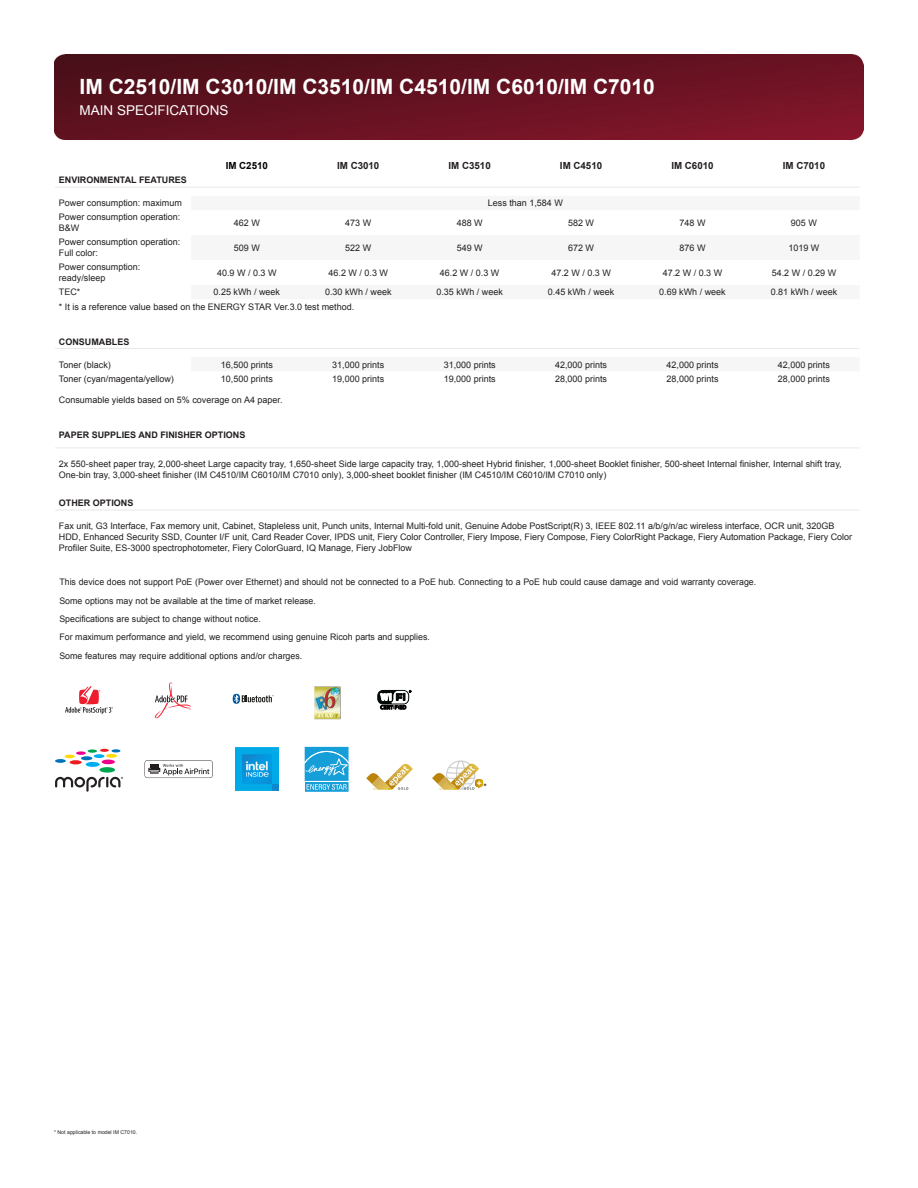
<style>
.page{position:relative;width:918px;height:1188px;background:#fff}
.page>*{position:absolute;margin:0;border:0;box-sizing:border-box;transform-origin:0 0}
.Paragraph_Style1{font:700 21px "Arial";color:#fff}
.Spec_Sub{font:13.5px "Arial";color:#fff}
.t1{font:700 9.75px "Arial";color:#231f20}
.Paragraph_Style1-2{font:700 9.75px "Arial";color:#000}
.PG2_RIC2012-SpecNote{font:9px/10.8px "Arial";color:#231f20}
.t2{font:700 9px "Arial";color:#231f20}
.PG2_RIC2012-SpecNote-2{font:5.25px "Arial";color:#231f20}
</style>
<div class="page">
<img style="left:54px;top:54px;width:810px;height:85px">
<hr style="left:55px;top:187px;width:136px;height:1px;background:#e7e8e9">
<hr style="left:191px;top:187px;width:112px;height:1px;background:#e7e8e9">
<hr style="left:303px;top:187px;width:111px;height:1px;background:#e7e8e9">
<hr style="left:414px;top:187px;width:111px;height:1px;background:#e7e8e9">
<hr style="left:525px;top:187px;width:112px;height:1px;background:#e7e8e9">
<hr style="left:637px;top:187px;width:111px;height:1px;background:#e7e8e9">
<hr style="left:748px;top:187px;width:112px;height:1px;background:#e7e8e9">
<hr style="left:55px;top:348px;width:136px;height:1px;background:#e7e8e9">
<hr style="left:191px;top:348px;width:112px;height:1px;background:#e7e8e9">
<hr style="left:303px;top:348px;width:111px;height:1px;background:#e7e8e9">
<hr style="left:414px;top:348px;width:111px;height:1px;background:#e7e8e9">
<hr style="left:525px;top:348px;width:112px;height:1px;background:#e7e8e9">
<hr style="left:637px;top:348px;width:111px;height:1px;background:#e7e8e9">
<hr style="left:748px;top:348px;width:112px;height:1px;background:#e7e8e9">
<hr style="left:55px;top:448px;width:136px;height:1px;background:#e7e8e9">
<hr style="left:191px;top:448px;width:112px;height:1px;background:#e7e8e9">
<hr style="left:303px;top:448px;width:111px;height:1px;background:#e7e8e9">
<hr style="left:414px;top:448px;width:111px;height:1px;background:#e7e8e9">
<hr style="left:525px;top:448px;width:112px;height:1px;background:#e7e8e9">
<hr style="left:637px;top:448px;width:111px;height:1px;background:#e7e8e9">
<hr style="left:748px;top:448px;width:112px;height:1px;background:#e7e8e9">
<hr style="left:55px;top:510px;width:136px;height:1px;background:#e7e8e9">
<hr style="left:191px;top:510px;width:112px;height:1px;background:#e7e8e9">
<hr style="left:303px;top:510px;width:111px;height:1px;background:#e7e8e9">
<hr style="left:414px;top:510px;width:111px;height:1px;background:#e7e8e9">
<hr style="left:525px;top:510px;width:112px;height:1px;background:#e7e8e9">
<hr style="left:637px;top:510px;width:111px;height:1px;background:#e7e8e9">
<hr style="left:748px;top:510px;width:112px;height:1px;background:#e7e8e9">
<svg style="left:378px;top:690px;width:33px;height:19px"></svg>
<svg style="left:55px;top:777px;width:68px;height:15px"></svg>
<div style="left:100px;top:767px;width:15px;height:6px;background:#00a54f;border-radius:50%"></div>
<svg style="left:102px;top:760px;width:13px;height:4px"></svg>
<div style="left:86px;top:762px;width:14px;height:5px;background:#00aeef;border-radius:50%"></div>
<svg style="left:70px;top:760px;width:12px;height:4px"></svg>
<svg style="left:81px;top:756px;width:11px;height:4px"></svg>
<svg style="left:76px;top:751px;width:10px;height:4px"></svg>
<svg style="left:65px;top:755px;width:10px;height:3px"></svg>
<svg style="left:55px;top:759px;width:11px;height:4px"></svg>
<svg style="left:94px;top:754px;width:10px;height:4px"></svg>
<svg style="left:106px;top:754px;width:11px;height:4px"></svg>
<svg style="left:88px;top:749px;width:32px;height:4px"></svg>
<svg style="left:145px;top:760px;width:68px;height:18px"></svg>
<svg style="left:233px;top:694px;width:41px;height:10px"></svg>
<svg style="left:305px;top:746px;width:44px;height:1px"></svg>
<svg style="left:304px;top:747px;width:45px;height:45px"></svg>
<img style="left:314px;top:686px;width:27px;height:34px">
<img style="left:235px;top:747px;width:44px;height:44px">
<svg style="left:155px;top:683px;width:36px;height:35px"></svg>
<svg style="left:65px;top:686px;width:48px;height:28px"></svg>
<svg style="left:432px;top:760px;width:52px;height:30px"></svg>
<svg style="left:366px;top:764px;width:47px;height:26px"></svg>
<p class="Paragraph_Style1" style="left:80px;top:73px;width:577px">IM C2510/IM C3010/IM C3510/IM C4510/IM C6010/IM C7010</p>
<p class="Spec_Sub" style="left:80px;top:101px;width:151px">MAIN SPECIFICATIONS</p>
<p class="Paragraph_Style1-2" style="left:226px;top:159px;width:44px">IM C2510</p>
<p class="t1" style="left:337px;top:159px;width:44px">IM C3010</p>
<p class="t1" style="left:449px;top:159px;width:44px">IM C3510</p>
<p class="t1" style="left:560px;top:159px;width:44px">IM C4510</p>
<p class="t1" style="left:671px;top:159px;width:44px">IM C6010</p>
<p class="t1" style="left:783px;top:159px;width:44px">IM C7010</p>
<p class="t2" style="left:59px;top:174px;width:130px">ENVIRONMENTAL FEATURES</p>
<p class="PG2_RIC2012-SpecNote" style="left:59px;top:198px;width:125px">Power consumption: maximum</p>
<p class="PG2_RIC2012-SpecNote" style="left:488px;top:198px;width:77px">Less than 1,584 W</p>
<p class="PG2_RIC2012-SpecNote" style="left:59px;top:212px;width:123px">Power consumption operation:</p>
<p class="PG2_RIC2012-SpecNote" style="left:59px;top:223px;width:22px">B&amp;W</p>
<p class="PG2_RIC2012-SpecNote" style="left:234px;top:217px;width:28px">462 W</p>
<p class="PG2_RIC2012-SpecNote" style="left:345px;top:217px;width:28px">473 W</p>
<p class="PG2_RIC2012-SpecNote" style="left:457px;top:217px;width:28px">488 W</p>
<p class="PG2_RIC2012-SpecNote" style="left:568px;top:217px;width:28px">582 W</p>
<p class="PG2_RIC2012-SpecNote" style="left:680px;top:217px;width:28px">748 W</p>
<p class="PG2_RIC2012-SpecNote" style="left:791px;top:217px;width:28px">905 W</p>
<p class="PG2_RIC2012-SpecNote" style="left:59px;top:237px;width:123px">Power consumption operation:</p>
<p class="PG2_RIC2012-SpecNote" style="left:59px;top:248px;width:41px">Full color:</p>
<p class="PG2_RIC2012-SpecNote" style="left:234px;top:242px;width:28px">509 W</p>
<p class="PG2_RIC2012-SpecNote" style="left:345px;top:242px;width:28px">522 W</p>
<p class="PG2_RIC2012-SpecNote" style="left:457px;top:242px;width:28px">549 W</p>
<p class="PG2_RIC2012-SpecNote" style="left:568px;top:242px;width:28px">672 W</p>
<p class="PG2_RIC2012-SpecNote" style="left:680px;top:242px;width:28px">876 W</p>
<p class="PG2_RIC2012-SpecNote" style="left:788px;top:242px;width:33px">1019 W</p>
<p class="PG2_RIC2012-SpecNote" style="left:59px;top:262px;width:83px">Power consumption: ready/sleep</p>
<p class="PG2_RIC2012-SpecNote" style="left:217px;top:267px;width:61px">40.9 W / 0.3 W</p>
<p class="PG2_RIC2012-SpecNote" style="left:329px;top:267px;width:61px">46.2 W / 0.3 W</p>
<p class="PG2_RIC2012-SpecNote" style="left:440px;top:267px;width:61px">46.2 W / 0.3 W</p>
<p class="PG2_RIC2012-SpecNote" style="left:551px;top:267px;width:61px">47.2 W / 0.3 W</p>
<p class="PG2_RIC2012-SpecNote" style="left:663px;top:267px;width:61px">47.2 W / 0.3 W</p>
<p class="PG2_RIC2012-SpecNote" style="left:772px;top:267px;width:66px">54.2 W / 0.29 W</p>
<p class="PG2_RIC2012-SpecNote" style="left:59px;top:287px;width:23px">TEC*</p>
<p class="PG2_RIC2012-SpecNote" style="left:214px;top:287px;width:68px">0.25 kWh / week</p>
<p class="PG2_RIC2012-SpecNote" style="left:325px;top:287px;width:68px">0.30 kWh / week</p>
<p class="PG2_RIC2012-SpecNote" style="left:436px;top:287px;width:68px">0.35 kWh / week</p>
<p class="PG2_RIC2012-SpecNote" style="left:548px;top:287px;width:68px">0.45 kWh / week</p>
<p class="PG2_RIC2012-SpecNote" style="left:659px;top:287px;width:68px">0.69 kWh / week</p>
<p class="PG2_RIC2012-SpecNote" style="left:771px;top:287px;width:68px">0.81 kWh / week</p>
<p class="PG2_RIC2012-SpecNote" style="left:59px;top:301px;width:297px">* It is a reference value based on the ENERGY STAR Ver.3.0 test method.</p>
<p class="t2" style="left:59px;top:336px;width:72px">CONSUMABLES</p>
<p class="PG2_RIC2012-SpecNote" style="left:59px;top:359px;width:54px">Toner (black)</p>
<p class="PG2_RIC2012-SpecNote" style="left:221px;top:359px;width:54px">16,500 prints</p>
<p class="PG2_RIC2012-SpecNote" style="left:332px;top:359px;width:54px">31,000 prints</p>
<p class="PG2_RIC2012-SpecNote" style="left:444px;top:359px;width:54px">31,000 prints</p>
<p class="PG2_RIC2012-SpecNote" style="left:555px;top:359px;width:54px">42,000 prints</p>
<p class="PG2_RIC2012-SpecNote" style="left:667px;top:359px;width:54px">42,000 prints</p>
<p class="PG2_RIC2012-SpecNote" style="left:778px;top:359px;width:54px">42,000 prints</p>
<p class="PG2_RIC2012-SpecNote" style="left:59px;top:373px;width:117px">Toner (cyan/magenta/yellow)</p>
<p class="PG2_RIC2012-SpecNote" style="left:221px;top:373px;width:54px">10,500 prints</p>
<p class="PG2_RIC2012-SpecNote" style="left:332px;top:373px;width:54px">19,000 prints</p>
<p class="PG2_RIC2012-SpecNote" style="left:444px;top:373px;width:54px">19,000 prints</p>
<p class="PG2_RIC2012-SpecNote" style="left:555px;top:373px;width:54px">28,000 prints</p>
<p class="PG2_RIC2012-SpecNote" style="left:667px;top:373px;width:54px">28,000 prints</p>
<p class="PG2_RIC2012-SpecNote" style="left:778px;top:373px;width:54px">28,000 prints</p>
<p class="PG2_RIC2012-SpecNote" style="left:59px;top:394px;width:225px">Consumable yields based on 5% coverage on A4 paper.</p>
<p class="t2" style="left:59px;top:428px;width:188px">PAPER SUPPLIES AND FINISHER OPTIONS</p>
<p class="PG2_RIC2012-SpecNote" style="left:59px;top:459px;width:784px">2x 550-sheet paper tray, 2,000-sheet Large capacity tray, 1,650-sheet Side large capacity tray, 1,000-sheet Hybrid finisher, 1,000-sheet Booklet finisher, 500-sheet Internal finisher, Internal shift tray,<br>One-bin tray, 3,000-sheet finisher (IM C4510/IM C6010/IM C7010 only), 3,000-sheet booklet finisher (IM C4510/IM C6010/IM C7010 only)</p>
<p class="t2" style="left:59px;top:497px;width:76px">OTHER OPTIONS</p>
<p class="PG2_RIC2012-SpecNote" style="left:59px;top:521px;width:795px">Fax unit, G3 Interface, Fax memory unit, Cabinet, Stapleless unit, Punch units, Internal Multi-fold unit, Genuine Adobe PostScript(R) 3, IEEE 802.11 a/b/g/n/ac wireless interface, OCR unit, 320GB<br>HDD, Enhanced Security SSD, Counter I/F unit, Card Reader Cover, IPDS unit, Fiery Color Controller, Fiery Impose, Fiery Compose, Fiery ColorRight Package, Fiery Automation Package, Fiery Color<br>Profiler Suite, ES-3000 spectrophotometer, Fiery ColorGuard, IQ Manage, Fiery JobFlow</p>
<p class="PG2_RIC2012-SpecNote" style="left:59px;top:577px;width:698px">This device does not support PoE (Power over Ethernet) and should not be connected to a PoE hub. Connecting to a PoE hub could cause damage and void warranty coverage.</p>
<p class="PG2_RIC2012-SpecNote" style="left:59px;top:595px;width:258px">Some options may not be available at the time of market release.</p>
<p class="PG2_RIC2012-SpecNote" style="left:59px;top:614px;width:203px">Specifications are subject to change without notice.</p>
<p class="PG2_RIC2012-SpecNote" style="left:59px;top:632px;width:372px">For maximum performance and yield, we recommend using genuine Ricoh parts and supplies.</p>
<p class="PG2_RIC2012-SpecNote" style="left:59px;top:650px;width:244px">Some features may require additional options and/or charges.</p>
<p class="PG2_RIC2012-SpecNote-2" style="left:54px;top:1129px;width:85px">* Not applicable to model IM C7010.</p>
<p class="PG2_RIC2012-SpecNote" style="left:483px;top:781px;width:5px">*</p>
</div>
